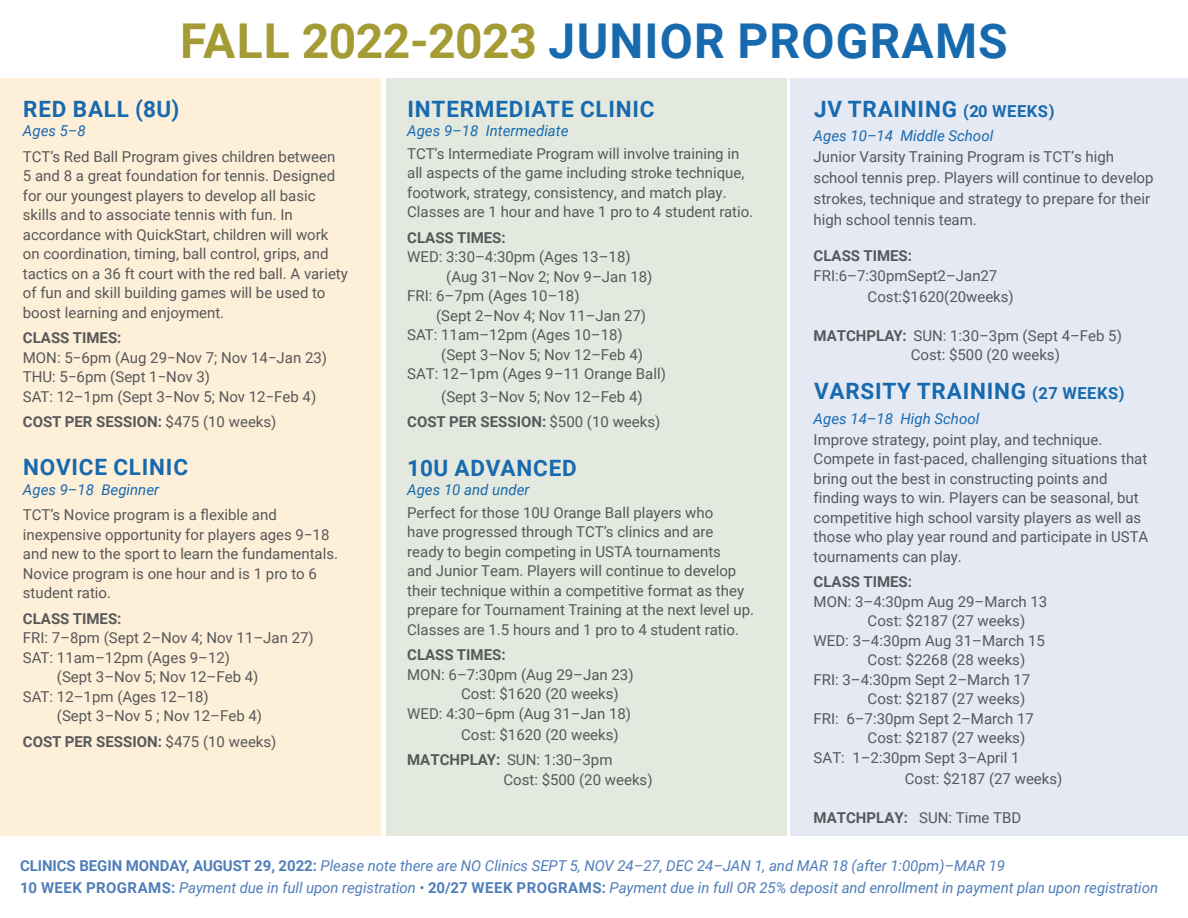
<style>
.page{position:relative;width:1188px;height:918px;background:#fff}
.page>*{position:absolute;margin:0;border:0;box-sizing:border-box;transform-origin:0 0}
.t1{font:700 48px "Roboto";letter-spacing:.025em;color:#186aae}
.t2{font:700 22.5px "Roboto";letter-spacing:.035em;color:#186aae}
.t3{font:15px/19.5px "Roboto";color:#57585a}
.t4{font:italic 15px/22.5px "Roboto";letter-spacing:-.005em;color:#507eba}
.t5{font:700 15px "Roboto";color:#57585a}
.t6{font:italic 15px "Roboto";color:#186aae}
.s1{color:#a59b34}
.s2{font-style:italic;color:#186aae}
.s3{font-weight:400}
.s4{font-size:16.5px}
.s5{font-weight:700}
.s6{font-weight:700;font-style:normal}
</style>
<div class="page">
<div style="left:791px;top:79px;width:397px;height:757px;background:#e4e9f4"></div>
<div style="left:386px;top:79px;width:400px;height:757px;background:#e3e9df"></div>
<div style="left:0;top:79px;width:381px;height:757px;background:#feefd8"></div>
<p class="t1" style="left:180px;top:7px;width:829px"><span class="s1">FALL 2022-2023</span> JUNIOR PROGRAMS</p>
<p class="t2" style="left:23px;top:93px;width:158px">RED BALL (8U)</p>
<p class="t3" style="left:23px;top:118px;width:314px;line-height:25.5px"><span class="s2">Ages 5–8<br></span>TCT’s Red Ball Program gives children between</p>
<p class="t3" style="left:23px;top:166px;width:327px">5 and 8 a great foundation for tennis. Designed for our youngest players to develop all basic skills and to associate tennis with fun. In accordance with QuickStart, children will work on coordination, timing, ball control, grips, and tactics on a 36 ft court with the red ball. A variety of fun and skill building games will be used to boost learning and enjoyment.</p>
<p class="t5" style="left:23px;top:328px;width:100px">CLASS TIMES:</p>
<p class="t3" style="left:23px;top:347px;width:306px">MON: 5−6pm (Aug 29−Nov 7; Nov 14−Jan 23)</p>
<p class="t3" style="left:23px;top:367px;width:189px">THU: 5−6pm (Sept 1−Nov 3)</p>
<p class="t3" style="left:23px;top:386px;width:295px">SAT: 12–1pm (Sept 3−Nov 5; Nov 12−Feb 4)</p>
<p class="t5" style="left:23px;top:412px;width:255px">COST PER SESSION: <span class="s3">$475 (10 weeks)</span></p>
<p class="t2" style="left:23px;top:451px;width:166px">NOVICE CLINIC</p>
<p class="t6" style="left:23px;top:479px;width:138px">Ages 9–18 Beginner</p>
<p class="t3" style="left:23px;top:505px;width:317px">TCT’s Novice program is a flexible and inexpensive opportunity for players ages 9−18 and new to the sport to learn the fundamentals.<br>Novice program is one hour and is 1 pro to 6 student ratio.</p>
<p class="t5" style="left:23px;top:608px;width:100px">CLASS TIMES:</p>
<p class="t3" style="left:23px;top:628px;width:292px">FRI: 7–8pm (Sept 2–Nov 4; Nov 11–Jan 27)</p>
<p class="t3" style="left:57px;top:647px;width:203px;text-indent:-34px">SAT: 11am–12pm (Ages 9–12) (Sept 3–Nov 5; Nov 12–Feb 4)</p>
<p class="t3" style="left:57px;top:686px;width:207px;text-indent:-34px">SAT: 12–1pm (Ages 12–18)<br>(Sept 3–Nov 5 ; Nov 12–Feb 4)</p>
<p class="t5" style="left:23px;top:731px;width:255px">COST PER SESSION: <span class="s3">$475 (10 weeks)</span></p>
<p class="t2" style="left:814px;top:93px;width:242px">JV TRAINING <span class="s4">(20 WEEKS)</span></p>
<p class="t3" style="left:814px;top:124px;width:341px;line-height:21px"><span class="s2">Ages 10–14 Middle School<br></span>Junior Varsity Training Program is TCT’s high school tennis prep. Players will continue to develop strokes, technique and strategy to prepare for their high school tennis team.</p>
<p class="t3" style="left:814px;top:246px;width:185px"><span class="s5">CLASS TIMES:<br></span>FRI: 6–7:30pm Sept 2–Jan 27</p>
<p class="t3" style="left:868px;top:286px;width:148px">Cost: $1620 (20 weeks)</p>
<p class="t3" style="left:911px;top:325px;width:213px;text-indent:-97px"><span class="s5">MATCHPLAY:</span> SUN: 1:30–3pm (Sept 4–Feb 5)<br>Cost: $500 (20 weeks)</p>
<p class="t2" style="left:814px;top:375px;width:312px">VARSITY TRAINING <span class="s4">(27 WEEKS)</span></p>
<p class="t3" style="left:814px;top:407px;width:290px;line-height:21px"><span class="s2">Ages 14–18 High School<br></span>Improve strategy, point play, and technique.</p>
<p class="t3" style="left:814px;top:448px;width:336px">Compete in fast-paced, challenging situations that bring out the best in constructing points and finding ways to win. Players can be seasonal, but competitive high school varsity players as well as those who play year round and participate in USTA tournaments can play.</p>
<p class="t5" style="left:814px;top:571px;width:100px">CLASS TIMES:</p>
<p class="t3" style="left:814px;top:591px;width:235px">MON: 3–4:30pm Aug 29–March 13</p>
<p class="t3" style="left:868px;top:610px;width:159px">Cost: $2187 (27 weeks)</p>
<p class="t3" style="left:814px;top:630px;width:233px">WED: 3–4:30pm Aug 31–March 15</p>
<p class="t3" style="left:868px;top:649px;width:159px">Cost: $2268 (28 weeks)</p>
<p class="t3" style="left:814px;top:669px;width:218px">FRI: 3–4:30pm Sept 2–March 17</p>
<p class="t3" style="left:868px;top:688px;width:159px">Cost: $2187 (27 weeks)</p>
<p class="t3" style="left:814px;top:708px;width:222px">FRI: 6–7:30pm Sept 2–March 17</p>
<p class="t3" style="left:868px;top:727px;width:159px">Cost: $2187 (27 weeks)</p>
<p class="t3" style="left:814px;top:747px;width:208px">SAT: 1–2:30pm Sept 3–April 1</p>
<p class="t3" style="left:905px;top:768px;width:159px">Cost: $2187 (27 weeks)</p>
<p class="t3" style="left:814px;top:807px;width:209px"><span class="s5">MATCHPLAY:</span> SUN: Time TBD</p>
<p class="t4" style="left:20px;top:853px;width:1140px"><span class="s6">CLINICS BEGIN MONDAY, AUGUST 29, 2022:</span> Please note there are NO Clinics SEPT 5, NOV 24–27, DEC 24–JAN 1, and MAR 18 (after 1:00pm)–MAR 19<br><span class="s6">10 WEEK PROGRAMS:</span> Payment due in full upon registration • <span class="s6">20/27 WEEK PROGRAMS:</span> Payment due in full OR 25% deposit and enrollment in payment plan upon registration</p>
<p class="t2" style="left:408px;top:93px;width:249px">INTERMEDIATE CLINIC</p>
<p class="t3" style="left:407px;top:119px;width:334px;line-height:22.5px"><span class="s2">Ages 9–18 Intermediate<br></span>TCT’s Intermediate Program will involve training in</p>
<p class="t3" style="left:407px;top:163px;width:348px">all aspects of the game including stroke technique, footwork, strategy, consistency, and match play.<br>Classes are 1 hour and have 1 pro to 4 student ratio.</p>
<p class="t5" style="left:407px;top:227px;width:100px">CLASS TIMES:</p>
<p class="t3" style="left:407px;top:247px;width:225px">WED: 3:30–4:30pm (Ages 13–18)</p>
<p class="t3" style="left:446px;top:266px;width:208px">(Aug 31–Nov 2; Nov 9–Jan 18)</p>
<p class="t3" style="left:407px;top:286px;width:174px">FRI: 6–7pm (Ages 10–18)</p>
<p class="t3" style="left:436px;top:305px;width:211px">(Sept 2–Nov 4; Nov 11–Jan 27)</p>
<p class="t3" style="left:407px;top:325px;width:217px">SAT: 11am–12pm (Ages 10–18)</p>
<p class="t3" style="left:441px;top:344px;width:203px">(Sept 3–Nov 5; Nov 12–Feb 4)</p>
<p class="t3" style="left:407px;top:364px;width:260px">SAT: 12–1pm (Ages 9–11 Orange Ball)</p>
<p class="t3" style="left:407px;top:383px;width:255px;line-height:25.5px;text-indent:34px">(Sept 3–Nov 5; Nov 12–Feb 4)<br><span class="s5">COST PER SESSION:</span> $500 (10 weeks)</p>
<p class="t2" style="left:407px;top:452px;width:171px">10U ADVANCED</p>
<p class="t3" style="left:407px;top:478px;width:308px;line-height:22.5px"><span class="s2">Ages 10 and under<br></span>Perfect for those 10U Orange Ball players who</p>
<p class="t3" style="left:407px;top:521px;width:348px">have progressed through TCT’s clinics and are<br>ready to begin competing in USTA tournaments<br>and Junior Team. Players will continue to develop their technique within a competitive format as they prepare for Tournament Training at the next level up.<br>Classes are 1.5 hours and 1 pro to 4 student ratio.</p>
<p class="t5" style="left:407px;top:644px;width:100px">CLASS TIMES:</p>
<p class="t3" style="left:407px;top:664px;width:228px">MON: 6–7:30pm (Aug 29–Jan 23)</p>
<p class="t3" style="left:461px;top:683px;width:159px">Cost: $1620 (20 weeks)</p>
<p class="t3" style="left:407px;top:703px;width:226px">WED: 4:30–6pm (Aug 31–Jan 18)</p>
<p class="t3" style="left:407px;top:721px;width:213px;line-height:25.5px;text-indent:54px">Cost: $1620 (20 weeks)<br><span class="s5">MATCHPLAY:</span> SUN: 1:30–3pm</p>
<p class="t3" style="left:503px;top:769px;width:151px">Cost: $500 (20 weeks)</p>
</div>
